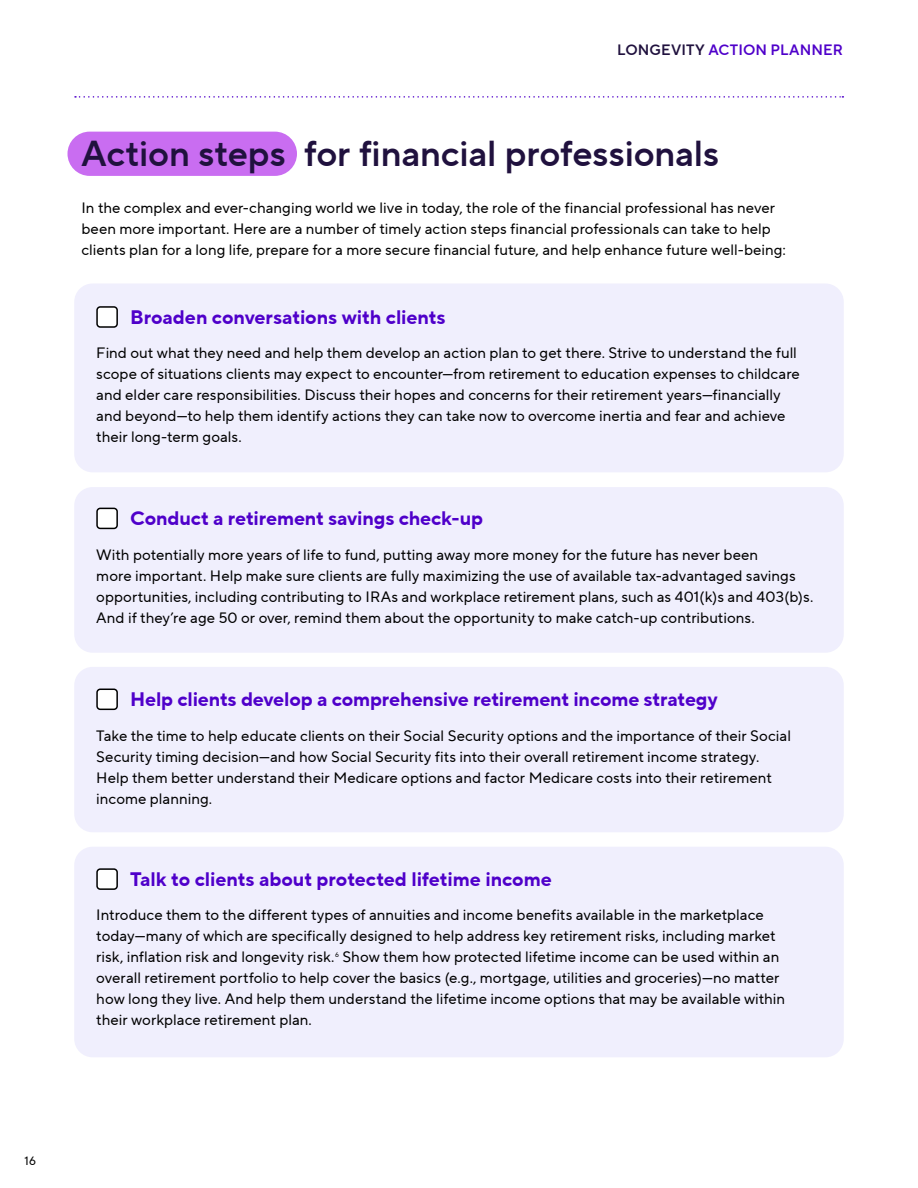
<style>
.page{position:relative;width:918px;height:1188px;background:#fff}
.page>*{position:absolute;margin:0;border:0;box-sizing:border-box;transform-origin:0 0}
.t1{font:36px "TT Norms Pro Dm Bd";letter-spacing:-.005em;color:#20113e}
.t2{font:700 19.5px "TT Norms Pro";letter-spacing:-.005em;color:#4f00ca}
.t3{font:15px/21px "TT Norms Pro";color:#000}
.t4{font:15px "TT Norms Pro Dm Bd";letter-spacing:.005em;color:#4f00ca}
.t5{font:12px "TT Norms Pro";color:#000}
.t6{font:6.75px "TT Norms Pro";color:#000}
.s1{color:#20113e}
</style>
<div class="page">
<div style="left:67px;top:132px;width:230px;height:44px;background:#c96df1;border-radius:22px"></div>
<div style="left:74px;top:284px;width:770px;height:188px;background:#f0effd;border-radius:18px"></div>
<div style="left:97px;top:307px;width:20px;height:20px;background:#fff;border-radius:3px"></div>
<div style="left:96px;top:306px;width:22px;height:22px;border:2px solid #000;border-radius:3px"></div>
<div style="left:74px;top:487px;width:770px;height:166px;background:#f0effd;border-radius:18px"></div>
<div style="left:97px;top:508px;width:20px;height:20px;background:#fff;border-radius:3px"></div>
<div style="left:96px;top:508px;width:22px;height:21px;border:2px solid #000;border-radius:3px"></div>
<div style="left:74px;top:667px;width:770px;height:165px;background:#f0effd;border-radius:18px"></div>
<div style="left:97px;top:689px;width:20px;height:20px;background:#fff;border-radius:3px"></div>
<div style="left:96px;top:689px;width:22px;height:21px;border:2px solid #000;border-radius:3px"></div>
<div style="left:74px;top:847px;width:770px;height:210px;background:#f0effd;border-radius:18px"></div>
<div style="left:97px;top:869px;width:20px;height:20px;background:#fff;border-radius:3px"></div>
<div style="left:96px;top:868px;width:22px;height:22px;border:2px solid #000;border-radius:3px"></div>
<svg style="left:75px;top:96px;width:768px;height:2px"></svg>
<p class="t4" style="left:617px;top:39px;width:227px"><span class="s1">LONGEVITY</span> ACTION PLANNER</p>
<h2 class="t1" style="left:81px;top:127px;width:640px">Action steps for financial professionals</h2>
<p class="t3" style="left:81px;top:198px;width:706px">In the complex and ever-changing world we live in today, the role of the financial professional has never been more important. Here are a number of timely action steps financial professionals can take to help clients plan for a long life, prepare for a more secure financial future, and help enhance future well-being:</p>
<h3 class="t2" style="left:130px;top:303px;width:317px">Broaden conversations with clients</h3>
<p class="t3" style="left:96px;top:342px;width:705px">Find out what they need and help them develop an action plan to get there. Strive to understand the full scope of situations clients may expect to encounter—from retirement to education expenses to childcare and elder care responsibilities. Discuss their hopes and concerns for their retirement years—financially and beyond—to help them identify actions they can take now to overcome inertia and fear and achieve their long-term goals.</p>
<h3 class="t2" style="left:130px;top:504px;width:354px">Conduct a retirement savings check-up</h3>
<p class="t3" style="left:96px;top:544px;width:719px">With potentially more years of life to fund, putting away more money for the future has never been<br>more important. Help make sure clients are fully maximizing the use of available tax-advantaged savings opportunities, including contributing to IRAs and workplace retirement plans, such as 401(k)s and 403(b)s.<br>And if they’re age 50 or over, remind them about the opportunity to make catch-up contributions.</p>
<h3 class="t2" style="left:130px;top:685px;width:589px">Help clients develop a comprehensive retirement income strategy</h3>
<p class="t3" style="left:96px;top:725px;width:696px">Take the time to help educate clients on their Social Security options and the importance of their Social Security timing decision—and how Social Security fits into their overall retirement income strategy.<br>Help them better understand their Medicare options and factor Medicare costs into their retirement income planning.</p>
<h3 class="t2" style="left:130px;top:865px;width:423px">Talk to clients about protected lifetime income</h3>
<p class="t3" style="left:96px;top:905px;width:681px">Introduce them to the different types of annuities and income benefits available in the marketplace today—many of which are specifically designed to help address key retirement risks, including market risk, inflation risk and longevity risk.</p>
<p class="t3" style="left:96px;top:947px;width:690px;text-indent:246px">Show them how protected lifetime income can be used within an overall retirement portfolio to help cover the basics (e.g., mortgage, utilities and groceries)—no matter how long they live. And help them understand the lifetime income options that may be available within their workplace retirement plan.</p>
<p class="t6" style="left:335px;top:950px;width:5px">6</p>
<p class="t5" style="left:25px;top:1153px;width:13px">16</p>
</div>
